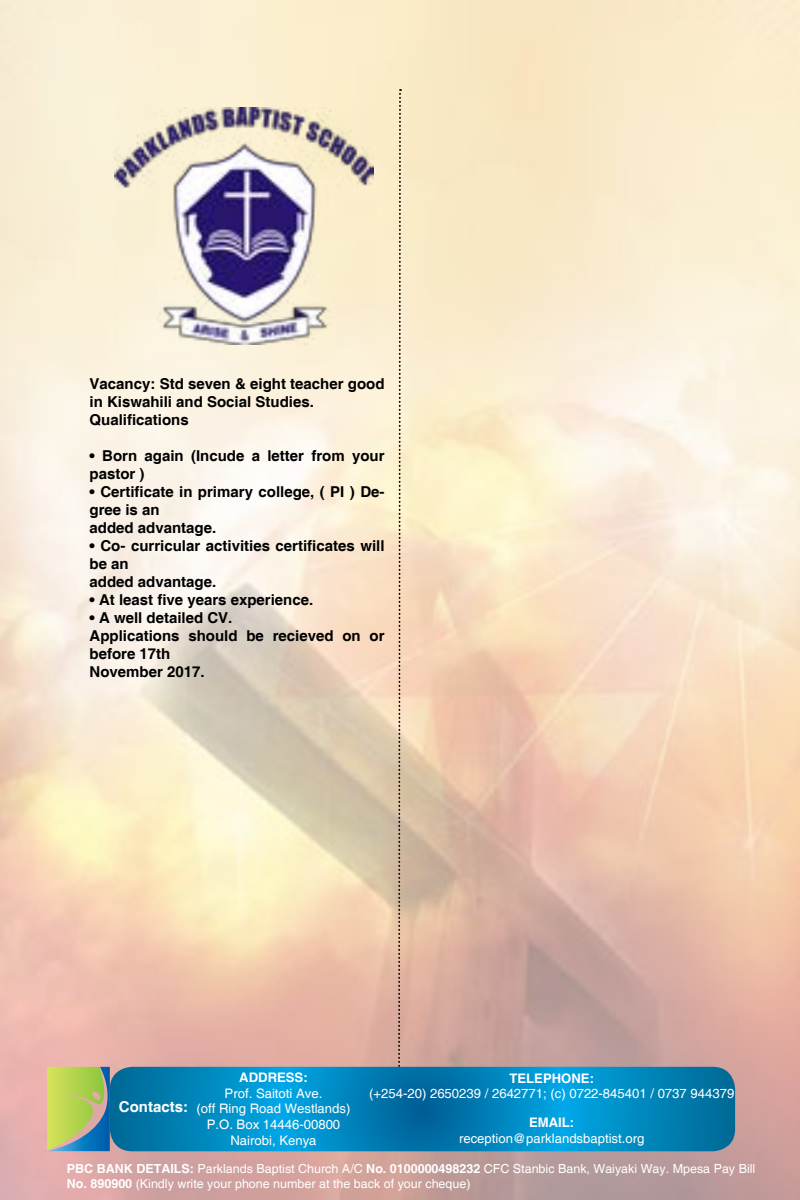
<style>
.page{position:relative;width:800px;height:1200px;background:#fff}
.page>*{position:absolute;margin:0;border:0;box-sizing:border-box;transform-origin:0 0}
.t1{font:700 15px/18px "Helvetica";color:#000}
.t2{font:700 15px "Helvetica";color:#fff}
.t3{font:13px/15.8px "Helvetica";color:#fff;text-align:center}
.t4{font:700 13px "Helvetica";color:#fff}
.t5{font:12.5px/15px "Helvetica";color:#fff}
.s1{font-weight:700}
</style>
<div class="page">
<img style="left:0;top:0;width:800px;height:1200px">
<img style="left:115px;top:108px;width:258px;height:236px">
<svg style="left:397px;top:89px;width:5px;height:978px;background:#cebaa1"></svg>
<svg style="left:110px;top:1067px;width:625px;height:84px;background:#0185bc"></svg>
<svg style="left:47px;top:1067px;width:63px;height:84px;background:#97ba70"></svg>
<p class="t1" style="left:90px;top:376px;width:297px">Vacancy: Std seven &amp; eight teacher good in Kiswahili and Social Studies.<br>Qualifications</p>
<p class="t1" style="left:90px;top:448px;width:296px">• Born again (Incude a letter from your pastor )</p>
<p class="t1" style="left:90px;top:484px;width:296px">• Certificate in primary college, ( PI ) De&shy;gree is an<br>added advantage.</p>
<p class="t1" style="left:90px;top:538px;width:297px">• Co- curricular activities certificates will be an<br>added advantage.</p>
<p class="t1" style="left:90px;top:592px;width:225px">• At least five years experience.</p>
<p class="t1" style="left:90px;top:610px;width:297px">• A well detailed CV.<br>Applications should be recieved on or before 17th<br>November 2017.</p>
<p class="t2" style="left:119px;top:1098px;width:71px">Contacts:</p>
<p class="t4" style="left:239px;top:1069px;width:70px">ADDRESS:</p>
<p class="t3" style="left:197px;top:1086px;width:155px">Prof. Saitoti Ave.<br>(off Ring Road Westlands)<br>P.O. Box 14446-00800<br>Nairobi, Kenya</p>
<p class="t4" style="left:509px;top:1070px;width:86px">TELEPHONE:</p>
<p class="t3" style="left:369px;top:1086px;width:367px">(+254-20) 2650239 / 2642771; (c) 0722-845401 / 0737 944379</p>
<p class="t4" style="left:529px;top:1115px;width:47px">EMAIL:</p>
<p class="t3" style="left:459px;top:1131px;width:187px">reception@parklandsbaptist.org</p>
<p class="t5" style="left:67px;top:1162px;width:690px"><span class="s1">PBC BANK DETAILS:</span> Parklands Baptist Church A/C <span class="s1">No. 0100000498232</span> CFC Stanbic Bank, Waiyaki Way. Mpesa Pay Bill<br><span class="s1">No. 890900</span> (Kindly write your phone number at the back of your cheque)</p>
</div>
